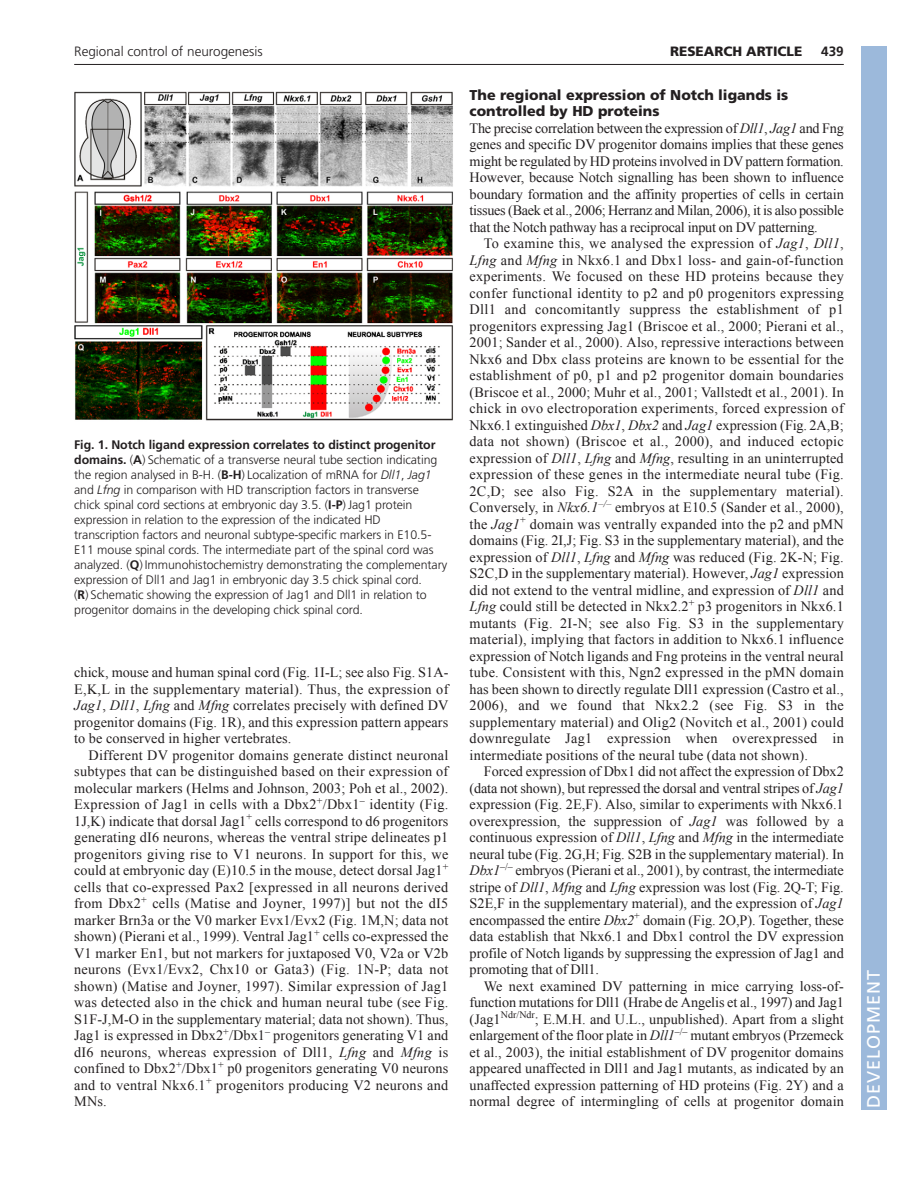
<style>
.page{position:relative;width:918px;height:1188px;background:#fff}
.page>*{position:absolute;margin:0;border:0;box-sizing:border-box;transform-origin:0 0}
.t1{font:18px "Frutiger LT Std";letter-spacing:.055em;color:#fff}
.t2{font:14.25px/16.5px "Times New Roman";letter-spacing:.005em;color:#231f20;text-align:justify}
.t3{font:900 14.25px/16.5px "Frutiger LT Std";color:#231f20}
.t4{font:300 13.5px "Frutiger LT Std";color:#231f20}
.t5{font:900 13.5px "Frutiger LT Std";color:#231f20}
.t6{font:700 13.5px "Frutiger LT Std";color:#231f20}
.t7{font:300 12.3px/15px "Frutiger LT Std";letter-spacing:-.005em;color:#231f20}
.s1{font-weight:700}
.s2{font-style:italic}
</style>
<div class="page">
<hr style="left:74px;top:64px;width:770px;height:1px;background:#231f20">
<img style="left:74px;top:91px;width:379px;height:330px">
<div style="left:861px;top:46px;width:25px;height:1064px;background:#9cb9db"></div>
<p class="t4" style="left:74px;top:46px;width:190px">Regional control of neurogenesis</p>
<p class="t5" style="left:670px;top:46px;width:134px">RESEARCH ARTICLE</p>
<p class="t6" style="left:821px;top:46px;width:24px">439</p>
<p class="t7" style="left:74px;top:438px;width:375px"><span class="s1">Fig. 1. Notch ligand expression correlates to distinct progenitor domains.</span> (<span class="s1">A</span>) Schematic of a transverse neural tube section indicating the region analysed in B-H. (<span class="s1">B-H</span>) Localization of mRNA for <span class="s2">Dll1</span>, <span class="s2">Jag1 </span>and <span class="s2">Lfng</span> in comparison with HD transcription factors in transverse chick spinal cord sections at embryonic day 3.5. (<span class="s1">I-P</span>) Jag1 protein expression in relation to the expression of the indicated HD transcription factors and neuronal subtype-specific markers in E10.5- E11 mouse spinal cords. The intermediate part of the spinal cord was analyzed. (<span class="s1">Q</span>) Immunohistochemistry demonstrating the complementary expression of Dll1 and Jag1 in embryonic day 3.5 chick spinal cord.<br>(<span class="s1">R</span>) Schematic showing the expression of Jag1 and Dll1 in relation to progenitor domains in the developing chick spinal cord.</p>
<p class="t2" style="left:74px;top:664px;width:376px">chick, mouse and human spinal cord (Fig. 1I-L; see also Fig. S1A-E,K,L in the supplementary material). Thus, the expression of <span class="s2">Jag1</span>, <span class="s2">Dll1</span>, <span class="s2">Lfng</span> and <span class="s2">Mfng</span> correlates precisely with defined DV progenitor domains (Fig. 1R), and this expression pattern appears to be conserved in higher vertebrates.</p>
<p class="t2" style="left:74px;top:747px;width:376px;text-indent:14px">Different DV progenitor domains generate distinct neuronal subtypes that can be distinguished based on their expression of molecular markers (Helms and Johnson, 2003; Poh et al., 2002).<br>Expression of Jag1 in cells with a Dbx2<sup>+</sup>/Dbx1<sup>–</sup> identity (Fig.<br>1J,K) indicate that dorsal Jag1<sup>+</sup> cells correspond to d6 progenitors generating dI6 neurons, whereas the ventral stripe delineates p1 progenitors giving rise to V1 neurons. In support for this, we could at embryonic day (E)10.5 in the mouse, detect dorsal Jag1<sup>+ </sup>cells that co-expressed Pax2 [expressed in all neurons derived from Dbx2<sup>+</sup> cells (Matise and Joyner, 1997)] but not the dI5 marker Brn3a or the V0 marker Evx1/Evx2 (Fig. 1M,N; data not shown) (Pierani et al., 1999). Ventral Jag1<sup>+</sup> cells co-expressed the V1 marker En1, but not markers for juxtaposed V0, V2a or V2b neurons (Evx1/Evx2, Chx10 or Gata3) (Fig. 1N-P; data not shown) (Matise and Joyner, 1997). Similar expression of Jag1 was detected also in the chick and human neural tube (see Fig.<br>S1F-J,M-O in the supplementary material; data not shown). Thus, Jag1 is expressed in Dbx2<sup>+</sup>/Dbx1<sup>–</sup> progenitors generating V1 and dI6 neurons, whereas expression of Dll1, <span class="s2">Lfng</span> and <span class="s2">Mfng</span> is confined to Dbx2<sup>+</sup>/Dbx1<sup>+</sup> p0 progenitors generating V0 neurons and to ventral Nkx6.1<sup>+</sup> progenitors producing V2 neurons and MNs.</p>
<p class="t3" style="left:470px;top:88px;width:320px">The regional expression of Notch ligands is controlled by HD proteins</p>
<p class="t2" style="left:470px;top:120px;width:376px">The precise correlation between the expression of <span class="s2">Dll1</span>, <span class="s2">Jag1</span> and Fng genes and specific DV progenitor domains implies that these genes might be regulated by HD proteins involved in DV pattern formation.<br>However, because Notch signalling has been shown to influence boundary formation and the affinity properties of cells in certain tissues (Baek et al., 2006; Herranz and Milan, 2006), it is also possible that the Notch pathway has a reciprocal input on DV patterning.</p>
<p class="t2" style="left:470px;top:235px;width:376px;text-indent:14px">To examine this, we analysed the expression of <span class="s2">Jag1</span>, <span class="s2">Dll1</span>, <span class="s2">Lfng</span> and <span class="s2">Mfng</span> in Nkx6.1 and Dbx1 loss- and gain-of-function experiments. We focused on these HD proteins because they confer functional identity to p2 and p0 progenitors expressing Dll1 and concomitantly suppress the establishment of p1 progenitors expressing Jag1 (Briscoe et al., 2000; Pierani et al., 2001; Sander et al., 2000). Also, repressive interactions between Nkx6 and Dbx class proteins are known to be essential for the establishment of p0, p1 and p2 progenitor domain boundaries (Briscoe et al., 2000; Muhr et al., 2001; Vallstedt et al., 2001). In chick in ovo electroporation experiments, forced expression of Nkx6.1 extinguished <span class="s2">Dbx1</span>, <span class="s2">Dbx2</span> and <span class="s2">Jag1</span> expression (Fig. 2A,B; data not shown) (Briscoe et al., 2000), and induced ectopic expression of <span class="s2">Dll1</span>, <span class="s2">Lfng</span> and <span class="s2">Mfng</span>, resulting in an uninterrupted expression of these genes in the intermediate neural tube (Fig.<br>2C,D; see also Fig. S2A in the supplementary material).<br>Conversely, in <span class="s2">Nkx6.1</span><sup>–/–</sup> embryos at E10.5 (Sander et al., 2000), the <span class="s2">Jag1</span><sup>+</sup> domain was ventrally expanded into the p2 and pMN domains (Fig. 2I,J; Fig. S3 in the supplementary material), and the expression of <span class="s2">Dll1</span>, <span class="s2">Lfng</span> and <span class="s2">Mfng</span> was reduced (Fig. 2K-N; Fig.<br>S2C,D in the supplementary material). However, <span class="s2">Jag1</span> expression did not extend to the ventral midline, and expression of <span class="s2">Dll1</span> and <span class="s2">Lfng</span> could still be detected in Nkx2.2<sup>+</sup> p3 progenitors in Nkx6.1 mutants (Fig. 2I-N; see also Fig. S3 in the supplementary material), implying that factors in addition to Nkx6.1 influence expression of Notch ligands and Fng proteins in the ventral neural tube. Consistent with this, Ngn2 expressed in the pMN domain has been shown to directly regulate Dll1 expression (Castro et al., 2006), and we found that Nkx2.2 (see Fig. S3 in the supplementary material) and Olig2 (Novitch et al., 2001) could downregulate Jag1 expression when overexpressed in intermediate positions of the neural tube (data not shown).</p>
<p class="t2" style="left:470px;top:763px;width:376px;text-indent:14px">Forced expression of Dbx1 did not affect the expression of Dbx2 (data not shown), but repressed the dorsal and ventral stripes of <span class="s2">Jag1 </span>expression (Fig. 2E,F). Also, similar to experiments with Nkx6.1 overexpression, the suppression of <span class="s2">Jag1</span> was followed by a continuous expression of <span class="s2">Dll1</span>, <span class="s2">Lfng</span> and <span class="s2">Mfng</span> in the intermediate neural tube (Fig. 2G,H; Fig. S2B in the supplementary material). In <span class="s2">Dbx1</span><sup>–/–</sup> embryos (Pierani et al., 2001), by contrast, the intermediate stripe of <span class="s2">Dll1</span>, <span class="s2">Mfng</span> and <span class="s2">Lfng</span> expression was lost (Fig. 2Q-T; Fig.<br>S2E,F in the supplementary material), and the expression of <span class="s2">Jag1 </span>encompassed the entire <span class="s2">Dbx2</span><sup>+</sup> domain (Fig. 2O,P). Together, these data establish that Nkx6.1 and Dbx1 control the DV expression profile of Notch ligands by suppressing the expression of Jag1 and promoting that of Dll1.</p>
<p class="t2" style="left:470px;top:978px;width:376px;text-indent:14px">We next examined DV patterning in mice carrying loss-of&shy;function mutations for Dll1 (Hrabe de Angelis et al., 1997) and Jag1 (Jag1<sup>Ndr/Ndr</sup>; E.M.H. and U.L., unpublished). Apart from a slight enlargement of the floor plate in <span class="s2">Dll1</span><sup>–/–</sup> mutant embryos (Przemeck et al., 2003), the initial establishment of DV progenitor domains appeared unaffected in Dll1 and Jag1 mutants, as indicated by an unaffected expression patterning of HD proteins (Fig. 2Y) and a normal degree of intermingling of cells at progenitor domain</p>
<p class="t1" style="left:863px;top:1108px;width:140px;rotate:-90deg">DEVELOPMENT</p>
</div>
